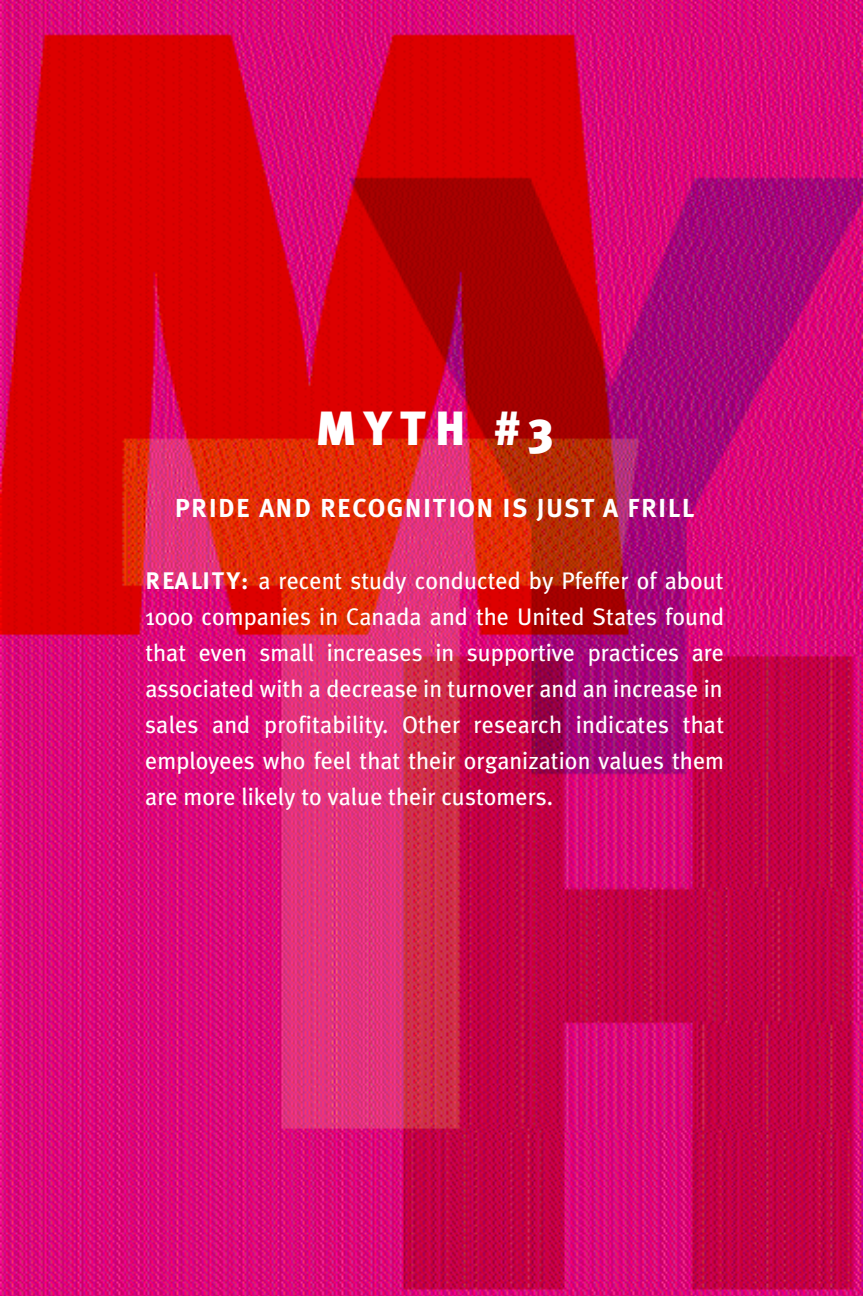
<style>
.page{position:relative;width:864px;height:1296px;background:#fff}
.page>*{position:absolute;margin:0;border:0;box-sizing:border-box;transform-origin:0 0}
.t1{font:900 48px "Meta Plus";color:#fff}
.t2{font:700 26px "Meta Plus";letter-spacing:.06em;color:#fff}
.t3{font:24px/36px "Meta Plus";color:#fff;text-align:justify}
.s1{font-weight:700}
</style>
<div class="page">
<img style="left:0;top:0;width:862px;height:1296px">
<h1 class="t1" style="left:315px;top:407px;width:240px">MYTH #3</h1>
<p class="t2" style="left:175px;top:497px;width:521px">PRIDE AND RECOG N I TION IS JUST A FR I LL</p>
<p class="t3" style="left:145px;top:564px;width:581px"><span class="s1">R EA LI TY:</span> a recent study conducted by Pfeffer of about 1000 companies in Canada and the United States found that even small increases in supportive practices are associated with a decrease in turnover and an increase in sales and pro f i t a b i l i t y. Other re s e a rch indicates that employees who feel that their organization values them are more likely to value their customers.</p>
</div>
